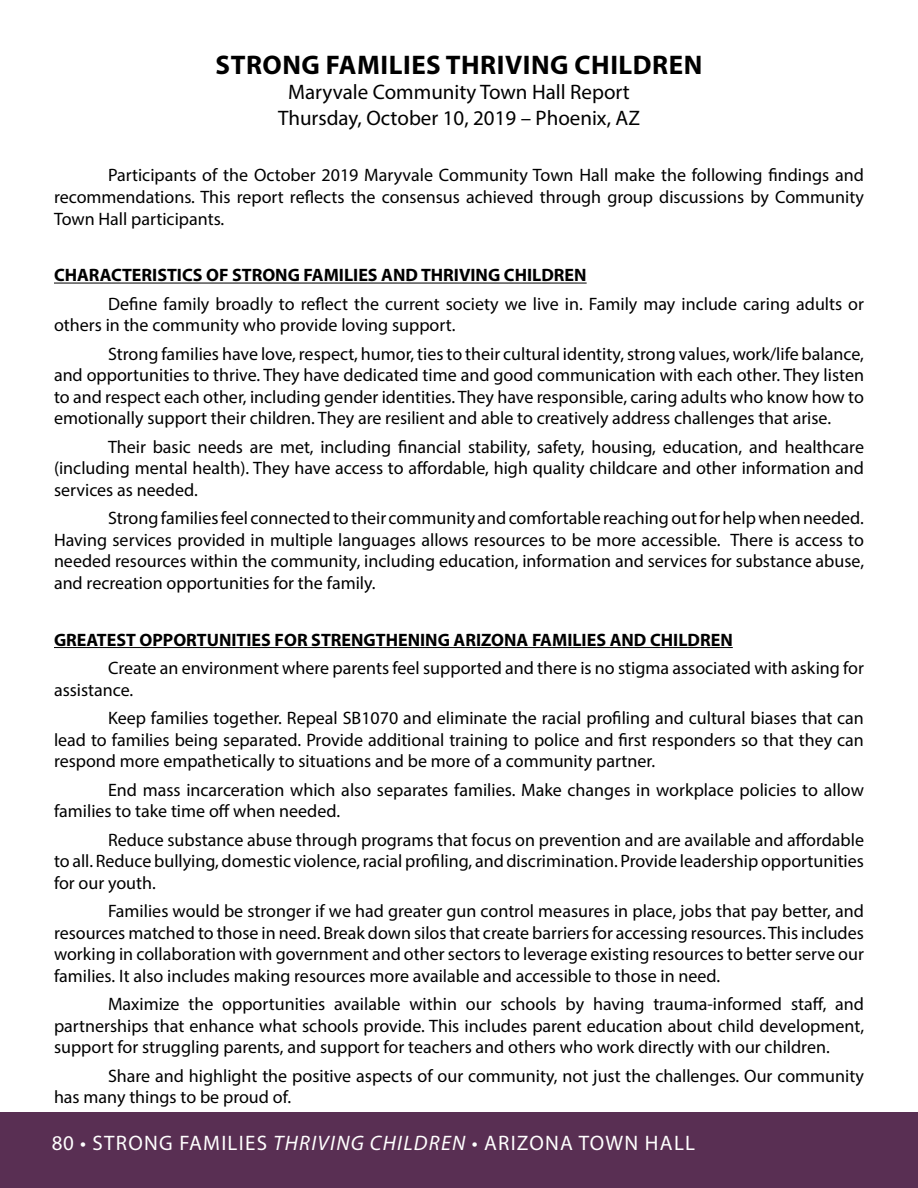
<style>
.page{position:relative;width:918px;height:1188px;background:#fff}
.page>*{position:absolute;margin:0;border:0;box-sizing:border-box;transform-origin:0 0}
.t1{font:700 27px "Myriad Pro";letter-spacing:.02em;color:#000}
.t2{font:21px/25.2px "Myriad Pro";color:#000;text-align:center}
.t3{font:21px "Myriad Pro";letter-spacing:.06em;color:#fff}
.t4{font:18px/21.6px "Myriad Pro";color:#000;text-align:justify}
.t5{font:700 18px "Myriad Pro";color:#000}
.s1{font-style:italic}
</style>
<div class="page">
<hr style="left:54px;top:283px;width:533px;height:1px;background:#000">
<hr style="left:54px;top:647px;width:679px;height:1px;background:#000">
<div style="left:0;top:1112px;width:918px;height:76px;background:#592f53"></div>
<h1 class="t1" style="left:216px;top:48px;width:488px">STRONG FAMILIES THRIVING CHILDREN</h1>
<p class="t2" style="left:278px;top:79px;width:363px">Maryvale Community Town Hall Report<br>Thursday, October 10, 2019 – Phoenix, AZ</p>
<p class="t4" style="left:54px;top:164px;width:812px;text-indent:54px">Participants of the October 2019 Maryvale Community Town Hall make the following findings and recommendations. This report reflects the consensus achieved through group discussions by Community Town Hall participants.</p>
<p class="t5" style="left:54px;top:263px;width:534px">CHARACTERISTICS OF STRONG FAMILIES AND THRIVING CHILDREN</p>
<p class="t4" style="left:54px;top:292px;width:812px;text-indent:54px">Define family broadly to reflect the current society we live in. Family may include caring adults or others in the community who provide loving support.</p>
<p class="t4" style="left:54px;top:342px;width:812px;text-indent:54px">Strong families have love, respect, humor, ties to their cultural identity, strong values, work/life balance, and opportunities to thrive. They have dedicated time and good communication with each other. They listen to and respect each other, including gender identities. They have responsible, caring adults who know how to emotionally support their children. They are resilient and able to creatively address challenges that arise.</p>
<p class="t4" style="left:54px;top:436px;width:812px;text-indent:54px">Their basic needs are met, including financial stability, safety, housing, education, and healthcare (including mental health). They have access to affordable, high quality childcare and other information and services as needed.</p>
<p class="t4" style="left:54px;top:507px;width:812px;text-indent:54px">Strong families feel connected to their community and comfortable reaching out for help when needed.<br>Having services provided in multiple languages allows resources to be more accessible. There is access to needed resources within the community, including education, information and services for substance abuse, and recreation opportunities for the family.</p>
<p class="t5" style="left:54px;top:628px;width:680px">GREATEST OPPORTUNITIES FOR STRENGTHENING ARIZONA FAMILIES AND CHILDREN</p>
<p class="t4" style="left:54px;top:657px;width:812px;text-indent:54px">Create an environment where parents feel supported and there is no stigma associated with asking for assistance.</p>
<p class="t4" style="left:54px;top:707px;width:811px;text-indent:54px">Keep families together. Repeal SB1070 and eliminate the racial profiling and cultural biases that can lead to families being separated. Provide additional training to police and first responders so that they can respond more empathetically to situations and be more of a community partner.</p>
<p class="t4" style="left:54px;top:778px;width:811px;text-indent:54px">End mass incarceration which also separates families. Make changes in workplace policies to allow families to take time off when needed.</p>
<p class="t4" style="left:54px;top:828px;width:812px;text-indent:54px">Reduce substance abuse through programs that focus on prevention and are available and affordable to all. Reduce bullying, domestic violence, racial profiling, and discrimination. Provide leadership opportunities for our youth.</p>
<p class="t4" style="left:54px;top:900px;width:811px;text-indent:54px">Families would be stronger if we had greater gun control measures in place, jobs that pay better, and resources matched to those in need. Break down silos that create barriers for accessing resources. This includes working in collaboration with government and other sectors to leverage existing resources to better serve our families. It also includes making resources more available and accessible to those in need.</p>
<p class="t4" style="left:54px;top:993px;width:812px;text-indent:54px">Maximize the opportunities available within our schools by having trauma-informed staff, and partnerships that enhance what schools provide. This includes parent education about child development, support for struggling parents, and support for teachers and others who work directly with our children.</p>
<p class="t4" style="left:54px;top:1065px;width:811px;text-indent:54px">Share and highlight the positive aspects of our community, not just the challenges. Our community has many things to be proud of.</p>
<p class="t3" style="left:52px;top:1130px;width:645px">80 • STRONG FAMILIES <span class="s1">THRIVING CHILDREN</span> • ARIZONA TOWN HALL</p>
</div>
